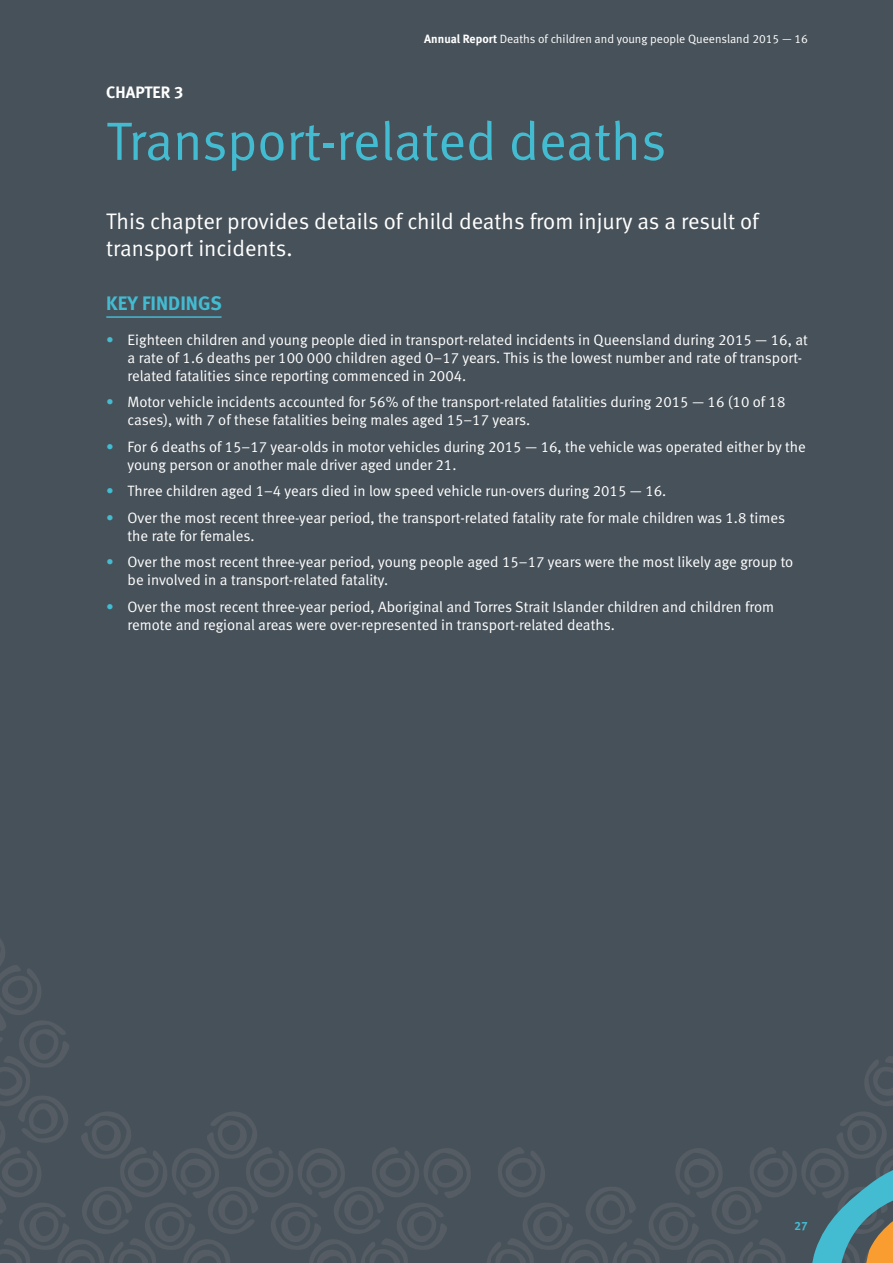
<style>
.page{position:relative;width:893px;height:1263px;background:#475159}
.page>*{position:absolute;margin:0;border:0;box-sizing:border-box;transform-origin:0 0}
.Heading_1{font:54px "Meta Normal LF";color:#43bbd1}
.t1{font:22.5px/27px "Meta Normal LF";color:#fff}
.Heading_2{font:19.5px "Meta Bold LF";color:#43bbd1}
.t2{font:16.5px "Meta Bold LF";color:#fff}
.t3{font:15px/18px "Meta Normal LF";color:#fff}
.t4{font:12px "Meta Normal LF";color:#fff}
.t5{font:12px "Meta Bold LF";color:#43bbd1}
.s1{font-family:"Meta Bold LF"}
.s2{color:#43bbd1}
</style>
<div class="page">
<svg style="left:0;top:939px;width:471px;height:324px"></svg>
<hr style="left:106px;top:316px;width:116px;height:2px;background:#43bbd1">
<svg style="left:487px;top:1056px;width:406px;height:207px"></svg>
<p class="t4" style="left:424px;top:32px;width:385px"><span class="s1">Annual Report</span> Deaths of children and young people Queensland 2015 — 16</p>
<p class="t2" style="left:106px;top:82px;width:79px">CHAPTER 3</p>
<h1 class="Heading_1" style="left:106px;top:110px;width:562px">Transport-related deaths</h1>
<p class="t1" style="left:106px;top:208px;width:654px">This chapter provides details of child deaths from injury as a result of transport incidents.</p>
<h2 class="Heading_2" style="left:106px;top:292px;width:117px">KEY FINDINGS</h2>
<p class="t3" style="left:128px;top:331px;width:682px;text-indent:-21px"><span class="s2">•</span> Eighteen children and young people died in transport-related incidents in Queensland during 2015 — 16, at a rate of 1.6 deaths per 100 000 children aged 0–17 years. This is the lowest number and rate of transport&shy;related fatalities since reporting commenced in 2004.</p>
<p class="t3" style="left:128px;top:393px;width:659px;text-indent:-21px"><span class="s2">•</span> Motor vehicle incidents accounted for 56% of the transport-related fatalities during 2015 — 16 (10 of 18 cases), with 7 of these fatalities being males aged 15–17 years.</p>
<p class="t3" style="left:128px;top:438px;width:680px;text-indent:-21px"><span class="s2">•</span> For 6 deaths of 15–17 year-olds in motor vehicles during 2015 — 16, the vehicle was operated either by the young person or another male driver aged under 21.</p>
<p class="t3" style="left:106px;top:482px;width:562px"><span class="s2">•</span> Three children aged 1–4 years died in low speed vehicle run-overs during 2015 — 16.</p>
<p class="t3" style="left:128px;top:509px;width:659px;text-indent:-21px"><span class="s2">•</span> Over the most recent three-year period, the transport-related fatality rate for male children was 1.8 times the rate for females.</p>
<p class="t3" style="left:128px;top:553px;width:667px;text-indent:-21px"><span class="s2">•</span> Over the most recent three-year period, young people aged 15–17 years were the most likely age group to be involved in a transport-related fatality.</p>
<p class="t3" style="left:128px;top:598px;width:648px;text-indent:-21px"><span class="s2">•</span> Over the most recent three-year period, Aboriginal and Torres Strait Islander children and children from remote and regional areas were over-represented in transport-related deaths.</p>
<p class="t5" style="left:794px;top:1218px;width:15px">27</p>
</div>
